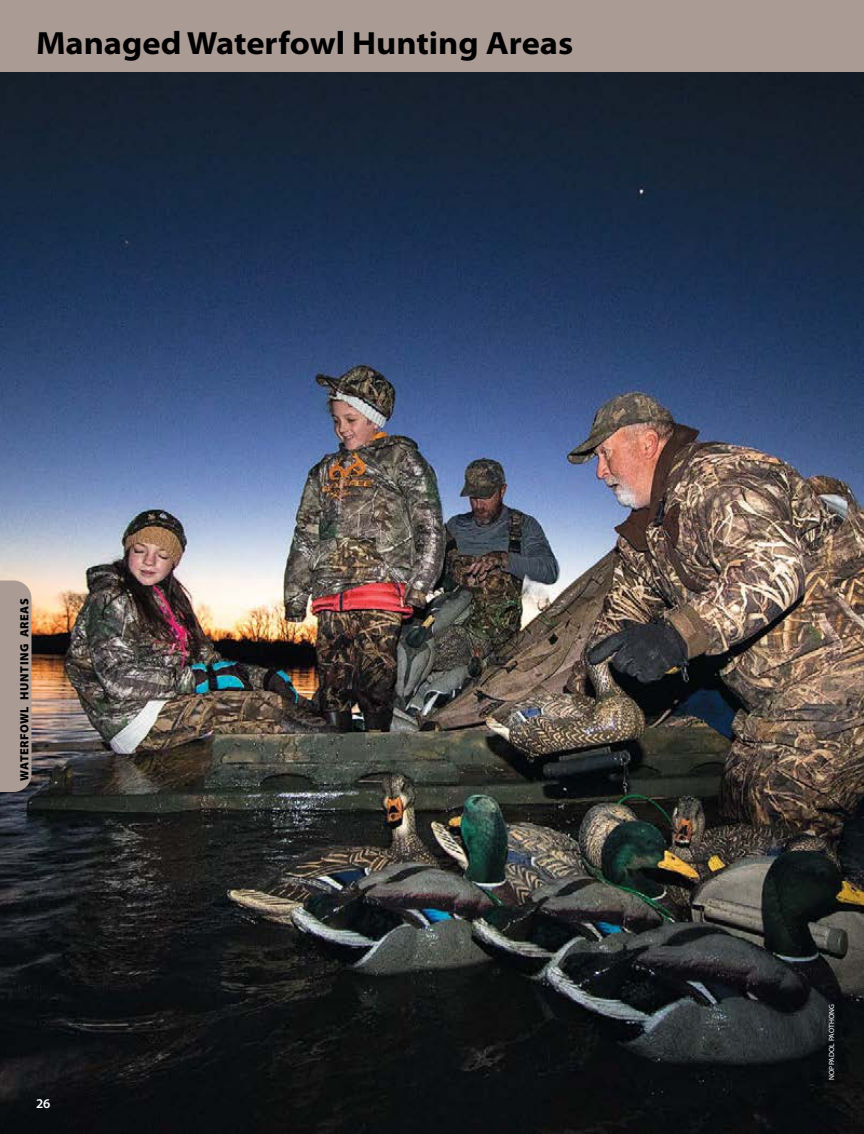
<style>
.page{position:relative;width:864px;height:1134px;background:#fff}
.page>*{position:absolute;margin:0;border:0;box-sizing:border-box;transform-origin:0 0}
.HEAD_Top_of_Page_bla{font:700 semi-expanded 32.25px "Myriad Pro";color:#000}
.t1{font:600 13.5px "Myriad Pro";color:#fff}
.t2{font:900 12px "Myriad Pro";letter-spacing:.04em;color:#000}
.t3{font:7.5px "Myriad Pro";letter-spacing:.02em;color:#fff}
</style>
<div class="page">
<img style="left:0;top:72px;width:864px;height:1062px">
<div style="left:0;top:0;width:864px;height:72px;background:#aa9b95"></div>
<div style="left:0;top:580px;width:32px;height:212px;background:#aa9b95"></div>
<h1 class="HEAD_Top_of_Page_bla" style="left:36px;top:25px;width:539px">Managed Waterfowl Hunting Areas</h1>
<p class="t2" style="left:18px;top:781px;width:184px;rotate:-90deg">WATERFOWL HUNTING AREAS</p>
<p class="t1" style="left:36px;top:1095px;width:16px">26</p>
<p class="t3" style="left:827px;top:1080px;width:77px;rotate:-90deg">NOPPADOL PAOTHONG</p>
</div>
